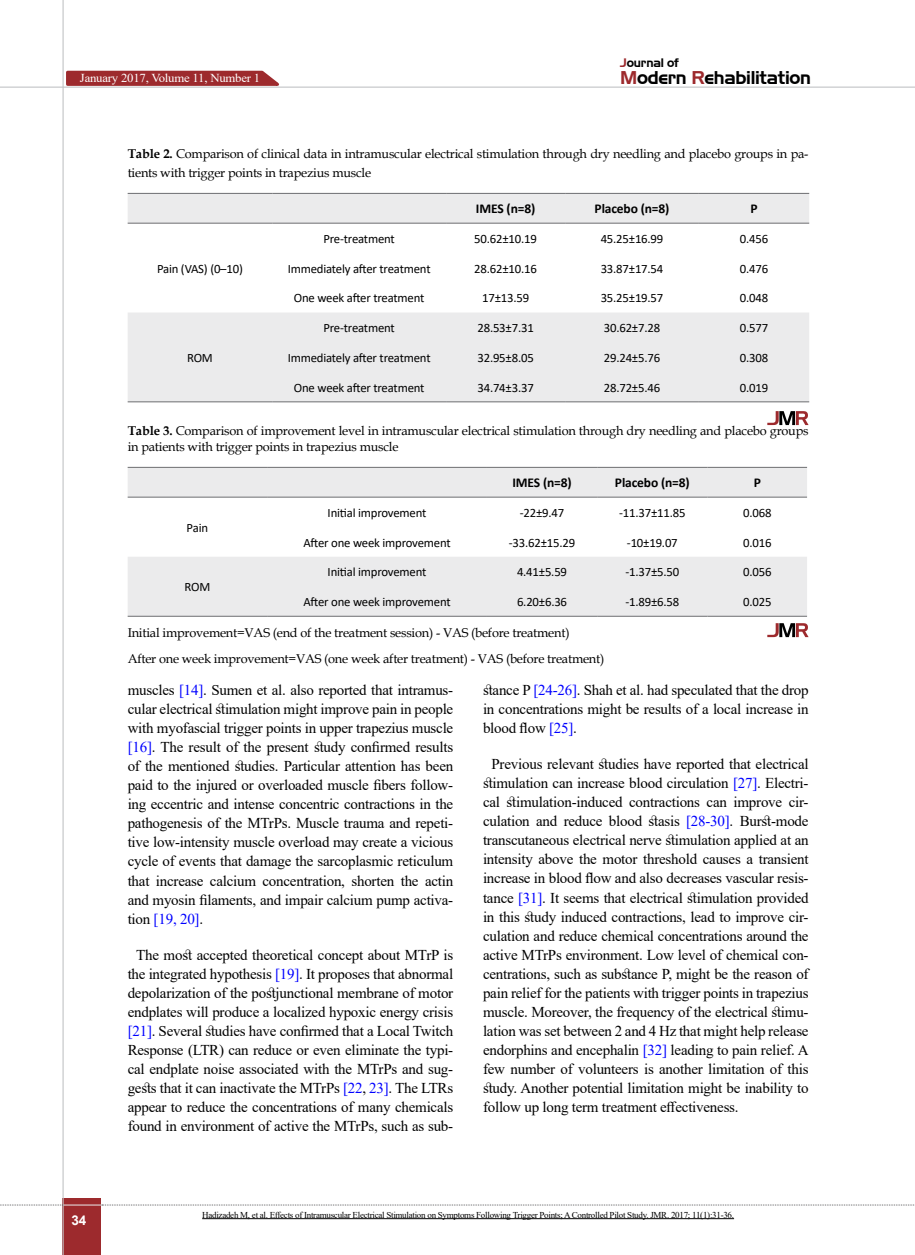
<style>
.page{position:relative;width:915px;height:1255px;background:#fff}
.page>*{position:absolute;margin:0;border:0;box-sizing:border-box;transform-origin:0 0}
.t1{font:18px "Aero Regular SWFTE";letter-spacing:-.015em;color:#000}
.t2{font:15px/19px "Times New Roman";letter-spacing:-.015em;color:#000;text-align:justify}
.t3{font:700 13.5px "Calibri";letter-spacing:-.01em;color:#000}
.t4{font:700 13.5px "Arial";color:#fff}
.t5{font:12.75px "Calibri";letter-spacing:-.015em;color:#000}
.t6{font:12.75px/19px "Book Antiqua";letter-spacing:-.015em;color:#000}
.t7{font:12.15px "Times New Roman";letter-spacing:-.015em;color:#fff;scale:1.05 1}
.t8{font:12px "Aero Regular SWFTE";letter-spacing:-.015em;color:#000}
.t9{font:9px "Times New Roman";letter-spacing:-.03em;color:#000}
.s1{color:#9d2a2d}
.s2{font-weight:700}
.s3{color:#00f}
</style>
<div class="page">
<div style="left:63px;top:1198px;width:38px;height:56px;background:#9d2a2d"></div>
<hr style="left:62px;top:0;width:2px;height:1254px;background:#c2c4c6">
<hr style="left:0;top:87px;width:914px;height:1px;background:#c2c4c6">
<hr style="left:63px;top:1204px;width:38px;height:1px;background:#ebebec">
<svg style="left:0;top:1204px;width:63px;height:1px"></svg>
<svg style="left:102px;top:1204px;width:813px;height:1px"></svg>
<svg style="left:128px;top:194px;width:680px;height:207px;fill:#ebebec"></svg>
<hr style="left:128px;top:193px;width:144px;height:1px;background:#6d6e71">
<hr style="left:272px;top:193px;width:174px;height:1px;background:#6d6e71">
<hr style="left:446px;top:193px;width:119px;height:1px;background:#6d6e71">
<hr style="left:565px;top:193px;width:133px;height:1px;background:#6d6e71">
<hr style="left:698px;top:193px;width:110px;height:1px;background:#6d6e71">
<hr style="left:128px;top:223px;width:144px;height:1px;background:#6d6e71">
<hr style="left:272px;top:223px;width:174px;height:1px;background:#6d6e71">
<hr style="left:446px;top:223px;width:119px;height:1px;background:#6d6e71">
<hr style="left:565px;top:223px;width:133px;height:1px;background:#6d6e71">
<hr style="left:698px;top:223px;width:110px;height:1px;background:#6d6e71">
<hr style="left:128px;top:401px;width:144px;height:1px;background:#6d6e71">
<hr style="left:272px;top:401px;width:174px;height:1px;background:#6d6e71">
<hr style="left:446px;top:401px;width:119px;height:1px;background:#6d6e71">
<hr style="left:565px;top:401px;width:133px;height:1px;background:#6d6e71">
<hr style="left:698px;top:401px;width:110px;height:1px;background:#6d6e71">
<svg style="left:767px;top:411px;width:41px;height:14px"></svg>
<svg style="left:128px;top:468px;width:678px;height:148px;fill:#ebebec"></svg>
<hr style="left:128px;top:467px;width:139px;height:1px;background:#6d6e71">
<hr style="left:267px;top:467px;width:220px;height:1px;background:#6d6e71">
<hr style="left:487px;top:467px;width:110px;height:1px;background:#6d6e71">
<hr style="left:597px;top:467px;width:110px;height:1px;background:#6d6e71">
<hr style="left:707px;top:467px;width:99px;height:1px;background:#6d6e71">
<hr style="left:128px;top:497px;width:139px;height:1px;background:#6d6e71">
<hr style="left:267px;top:497px;width:220px;height:1px;background:#6d6e71">
<hr style="left:487px;top:497px;width:110px;height:1px;background:#6d6e71">
<hr style="left:597px;top:497px;width:110px;height:1px;background:#6d6e71">
<hr style="left:707px;top:497px;width:99px;height:1px;background:#6d6e71">
<hr style="left:128px;top:616px;width:139px;height:1px;background:#6d6e71">
<hr style="left:267px;top:616px;width:220px;height:1px;background:#6d6e71">
<hr style="left:487px;top:616px;width:110px;height:1px;background:#6d6e71">
<hr style="left:597px;top:616px;width:110px;height:1px;background:#6d6e71">
<hr style="left:707px;top:616px;width:99px;height:1px;background:#6d6e71">
<svg style="left:767px;top:623px;width:41px;height:14px"></svg>
<hr style="left:202px;top:1218px;width:531px;height:1px;background:#000">
<svg style="left:64px;top:70px;width:222px;height:17px;background:#ac4d4f"></svg>
<p class="t7" style="left:80px;top:69px;width:173px">January 2017, Volume 11, Number 1</p>
<p class="t8" style="left:620px;top:55px;width:60px"><span class="s1">J</span>ournal of</p>
<p class="t1" style="left:620px;top:67px;width:192px"><span class="s1">M</span>odern <span class="s1">R</span>ehabilitation</p>
<p class="t6" style="left:128px;top:144px;width:682px"><span class="s2">Table 2.</span> Comparison of clinical data in intramuscular electrical stimulation through dry needling and placebo groups in pa&shy;tients with trigger points in trapezius muscle</p>
<p class="t3" style="left:476px;top:199px;width:61px">IMES (n=8)</p>
<p class="t3" style="left:594px;top:199px;width:76px">Placebo (n=8)</p>
<p class="t3" style="left:750px;top:199px;width:9px">P</p>
<p class="t5" style="left:157px;top:259px;width:87px">Pain (VAS) (0–10)</p>
<p class="t5" style="left:323px;top:230px;width:73px">Pre-treatment</p>
<p class="t5" style="left:474px;top:230px;width:64px">50.62±10.19</p>
<p class="t5" style="left:600px;top:230px;width:64px">45.25±16.99</p>
<p class="t5" style="left:739px;top:230px;width:30px">0.456</p>
<p class="t5" style="left:287px;top:259px;width:144px">Immediately after treatment</p>
<p class="t5" style="left:474px;top:259px;width:64px">28.62±10.16</p>
<p class="t5" style="left:600px;top:259px;width:64px">33.87±17.54</p>
<p class="t5" style="left:739px;top:259px;width:30px">0.476</p>
<p class="t5" style="left:294px;top:289px;width:132px">One week after treatment</p>
<p class="t5" style="left:482px;top:289px;width:49px">17±13.59</p>
<p class="t5" style="left:600px;top:289px;width:64px">35.25±19.57</p>
<p class="t5" style="left:739px;top:289px;width:30px">0.048</p>
<p class="t5" style="left:323px;top:319px;width:73px">Pre-treatment</p>
<p class="t5" style="left:477px;top:319px;width:58px">28.53±7.31</p>
<p class="t5" style="left:603px;top:319px;width:58px">30.62±7.28</p>
<p class="t5" style="left:739px;top:319px;width:30px">0.577</p>
<p class="t5" style="left:287px;top:349px;width:144px">Immediately after treatment</p>
<p class="t5" style="left:477px;top:349px;width:58px">32.95±8.05</p>
<p class="t5" style="left:603px;top:349px;width:58px">29.24±5.76</p>
<p class="t5" style="left:739px;top:349px;width:30px">0.308</p>
<p class="t5" style="left:294px;top:378px;width:132px">One week after treatment</p>
<p class="t5" style="left:477px;top:378px;width:58px">34.74±3.37</p>
<p class="t5" style="left:603px;top:378px;width:58px">28.72±5.46</p>
<p class="t5" style="left:739px;top:378px;width:30px">0.019</p>
<p class="t6" style="left:128px;top:422px;width:682px;line-height:16.5px"><span class="s2">Table 3.</span> Comparison of improvement level in intramuscular electrical stimulation through dry needling and placebo groups in patients with trigger points in trapezius muscle</p>
<p class="t3" style="left:512px;top:473px;width:61px">IMES (n=8)</p>
<p class="t3" style="left:614px;top:473px;width:76px">Placebo (n=8)</p>
<p class="t3" style="left:753px;top:473px;width:9px">P</p>
<p class="t5" style="left:186px;top:518px;width:23px">Pain</p>
<p class="t5" style="left:187px;top:349px;width:27px">ROM</p>
<p class="t5" style="left:327px;top:503px;width:100px">Initial improvement</p>
<p class="t5" style="left:519px;top:503px;width:46px">-22±9.47</p>
<p class="t5" style="left:619px;top:503px;width:68px">-11.37±11.85</p>
<p class="t5" style="left:742px;top:503px;width:30px">0.068</p>
<p class="t5" style="left:303px;top:533px;width:149px">After one week improvement</p>
<p class="t5" style="left:508px;top:533px;width:68px">-33.62±15.29</p>
<p class="t5" style="left:626px;top:533px;width:52px">-10±19.07</p>
<p class="t5" style="left:742px;top:533px;width:30px">0.016</p>
<p class="t5" style="left:327px;top:563px;width:100px">Initial improvement</p>
<p class="t5" style="left:517px;top:563px;width:52px">4.41±5.59</p>
<p class="t5" style="left:625px;top:563px;width:55px">-1.37±5.50</p>
<p class="t5" style="left:742px;top:563px;width:30px">0.056</p>
<p class="t5" style="left:303px;top:593px;width:149px">After one week improvement</p>
<p class="t5" style="left:517px;top:593px;width:52px">6.20±6.36</p>
<p class="t5" style="left:625px;top:593px;width:55px">-1.89±6.58</p>
<p class="t5" style="left:742px;top:593px;width:30px">0.025</p>
<p class="t6" style="left:128px;top:619px;width:478px;line-height:26.2px">Initial improvement=VAS (end of the treatment session) - VAS (before treatment)<br>After one week improvement=VAS (one week after treatment) - VAS (before treatment)</p>
<p class="t5" style="left:184px;top:578px;width:27px">ROM</p>
<p class="t4" style="left:71px;top:1210px;width:17px">34</p>
<p class="t2" style="left:128px;top:680px;width:327px">muscles <span class="s3">[14]</span>. Sumen et al. also reported that intramus&shy;cular electrical stimulation might improve pain in people with myofascial trigger points in upper trapezius muscle <span class="s3">[16]</span>. The result of the present study confirmed results of the mentioned studies. Particular attention has been paid to the injured or overloaded muscle fibers follow&shy;ing eccentric and intense concentric contractions in the pathogenesis of the MTrPs. Muscle trauma and repeti&shy;tive low-intensity muscle overload may create a vicious cycle of events that damage the sarcoplasmic reticulum that increase calcium concentration, shorten the actin and myosin filaments, and impair calcium pump activa&shy;tion <span class="s3">[19, 20]</span>.</p>
<p class="t2" style="left:128px;top:944px;width:327px;text-align:center">The most accepted theoretical concept about MTrP is the integrated hypothesis <span class="s3">[19]</span>. It proposes that abnormal depolarization of the postjunctional membrane of motor endplates will produce a localized hypoxic energy crisis <span class="s3">[21]</span>. Several studies have confirmed that a Local Twitch Response (LTR) can reduce or even eliminate the typi&shy;cal endplate noise associated with the MTrPs and sug&shy;gests that it can inactivate the MTrPs <span class="s3">[22</span>, <span class="s3">23]</span>. The LTRs appear to reduce the concentrations of many chemicals found in environment of active the MTrPs, such as sub-</p>
<p class="t2" style="left:483px;top:680px;width:327px">stance P <span class="s3">[24-26]</span>. Shah et al. had speculated that the drop in concentrations might be results of a local increase in blood flow <span class="s3">[25]</span>.</p>
<p class="t2" style="left:483px;top:754px;width:327px;text-indent:9px">Previous relevant studies have reported that electrical stimulation can increase blood circulation <span class="s3">[27]</span>. Electri&shy;cal stimulation-induced contractions can improve cir&shy;culation and reduce blood stasis <span class="s3">[28-30]</span>. Burst-mode transcutaneous electrical nerve stimulation applied at an intensity above the motor threshold causes a transient increase in blood flow and also decreases vascular resis&shy;tance <span class="s3">[31]</span>. It seems that electrical stimulation provided in this study induced contractions, lead to improve cir&shy;culation and reduce chemical concentrations around the active MTrPs environment. Low level of chemical con&shy;centrations, such as substance P, might be the reason of pain relief for the patients with trigger points in trapezius muscle. Moreover, the frequency of the electrical stimu&shy;lation was set between 2 and 4 Hz that might help release endorphins and encephalin <span class="s3">[32]</span> leading to pain relief. A few number of volunteers is another limitation of this study. Another potential limitation might be inability to follow up long term treatment effectiveness.</p>
<p class="t9" style="left:202px;top:1208px;width:533px">Hadizadeh M, et al. Effects of Intramuscular Electrical Stimulation on Symptoms Following Trigger Points; A Controlled Pilot Study. JMR. 2017; 11(1):31-36.</p>
</div>
